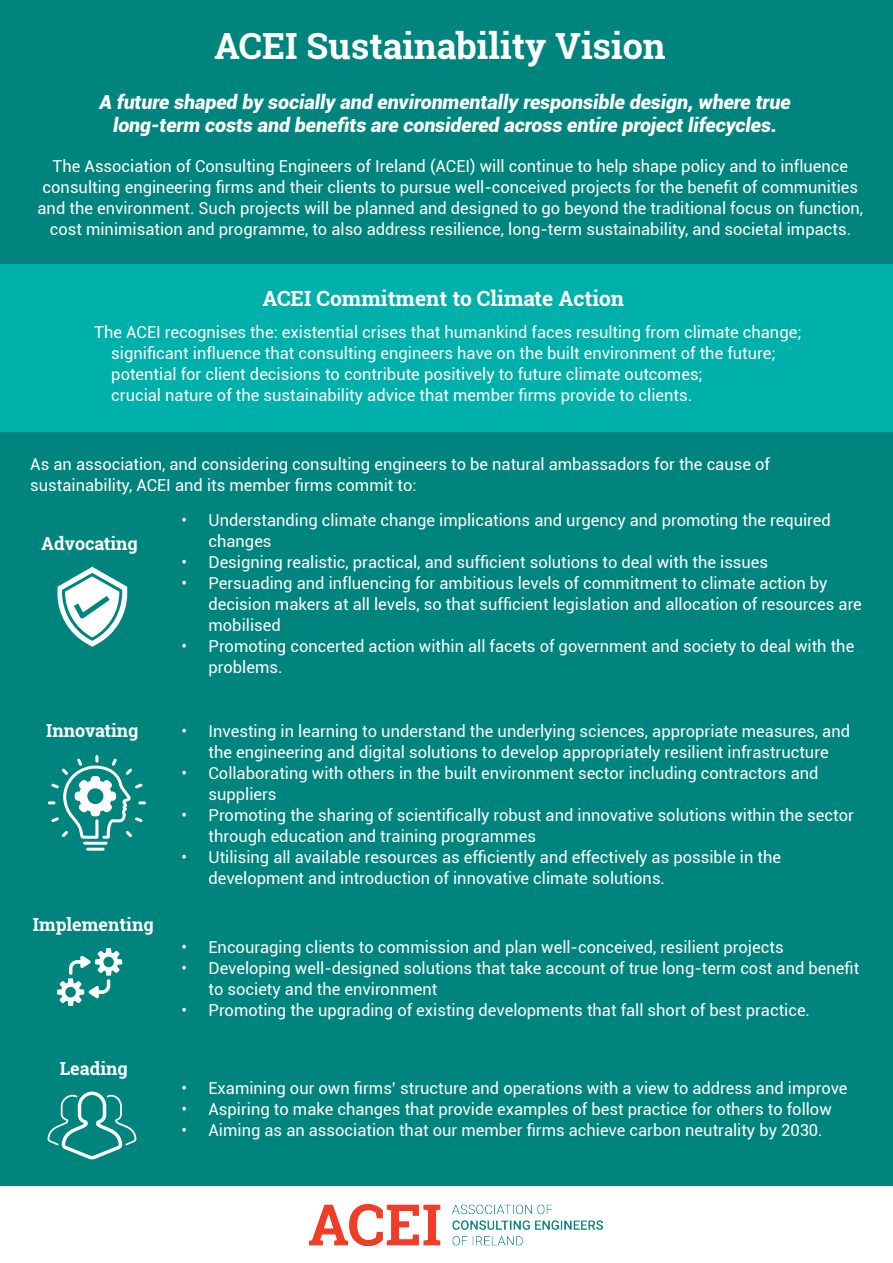
<style>
.page{position:relative;width:893px;height:1263px;background:#fff}
.page>*{position:absolute;margin:0;border:0;box-sizing:border-box;transform-origin:0 0}
.t1{font:700 36px "Roboto Slab";color:#fff}
.t2{font:700 21px "Roboto Slab";color:#fff}
.t3{font:italic 900 19.5px/23.4px "Roboto";color:#fff;text-align:center}
.t4{font:700 18px "Roboto Slab";color:#fff}
.t5{font:16.5px/21px "Roboto";color:#fff}
</style>
<div class="page">
<div style="left:0;top:0;width:893px;height:1185px;background:#00847e"></div>
<div style="left:0;top:264px;width:893px;height:168px;background:#00b0aa"></div>
<svg style="left:57px;top:948px;width:65px;height:58px"></svg>
<hr style="left:83px;top:842px;width:25px;height:3px;background:#fff;border-radius:2px">
<hr style="left:86px;top:848px;width:19px;height:3px;background:#fff;border-radius:2px">
<svg style="left:48px;top:755px;width:98px;height:84px"></svg>
<svg style="left:47px;top:1091px;width:90px;height:68px"></svg>
<svg style="left:57px;top:567px;width:70px;height:80px"></svg>
<img style="left:310px;top:1204px;width:292px;height:42px">
<h1 class="t1" style="left:214px;top:21px;width:453px">ACEI Sustainability Vision</h1>
<p class="t3" style="left:99px;top:90px;width:693px">A future shaped by socially and environmentally responsible design, where true long-term costs and benefits are considered across entire project lifecycles.</p>
<p class="t5" style="left:38px;top:155px;width:827px;text-align:center">The Association of Consulting Engineers of Ireland (ACEI) will continue to help shape policy and to influence consulting engineering firms and their clients to pursue well-conceived projects for the benefit of communities and the environment. Such projects will be planned and designed to go beyond the traditional focus on function, cost minimisation and programme, to also address resilience, long-term sustainability, and societal impacts.</p>
<p class="t2" style="left:263px;top:284px;width:363px">ACEI Commitment to Climate Action</p>
<p class="t5" style="left:111px;top:321px;width:692px;text-indent:-17px">The ACEI recognises the: existential crises that humankind faces resulting from climate change; significant influence that consulting engineers have on the built environment of the future; potential for client decisions to contribute positively to future climate outcomes;<br>crucial nature of the sustainability advice that member firms provide to clients.</p>
<p class="t5" style="left:30px;top:453px;width:741px">As an association, and considering consulting engineers to be natural ambassadors for the cause of sustainability, ACEI and its member firms commit to:</p>
<p class="t5" style="left:209px;top:509px;width:624px;text-indent:-27px">• Understanding climate change implications and urgency and promoting the required changes</p>
<p class="t5" style="left:182px;top:551px;width:588px">• Designing realistic, practical, and sufficient solutions to deal with the issues</p>
<p class="t5" style="left:209px;top:572px;width:655px;text-indent:-27px">• Persuading and influencing for ambitious levels of commitment to climate action by decision makers at all levels, so that sufficient legislation and allocation of resources are mobilised</p>
<p class="t5" style="left:209px;top:635px;width:647px;text-indent:-27px">• Promoting concerted action within all facets of government and society to deal with the problems.</p>
<p class="t4" style="left:41px;top:531px;width:98px">Advocating</p>
<p class="t4" style="left:46px;top:718px;width:94px">Innovating</p>
<p class="t4" style="left:33px;top:912px;width:122px">Implementing</p>
<p class="t4" style="left:60px;top:1056px;width:70px">Leading</p>
<p class="t5" style="left:182px;top:720px;width:670px;text-align:center">• Investing in learning to understand the underlying sciences, appropriate measures, and the engineering and digital solutions to develop appropriately resilient infrastructure</p>
<p class="t5" style="left:209px;top:762px;width:611px;text-indent:-27px">• Collaborating with others in the built environment sector including contractors and suppliers</p>
<p class="t5" style="left:209px;top:804px;width:647px;text-indent:-27px">• Promoting the sharing of scientifically robust and innovative solutions within the sector through education and training programmes</p>
<p class="t5" style="left:209px;top:846px;width:574px;text-indent:-27px">• Utilising all available resources as efficiently and effectively as possible in the development and introduction of innovative climate solutions.</p>
<p class="t5" style="left:182px;top:936px;width:604px">• Encouraging clients to commission and plan well-conceived, resilient projects</p>
<p class="t5" style="left:209px;top:957px;width:652px;text-indent:-27px">• Developing well-designed solutions that take account of true long-term cost and benefit to society and the environment</p>
<p class="t5" style="left:182px;top:999px;width:630px">• Promoting the upgrading of existing developments that fall short of best practice.</p>
<p class="t5" style="left:182px;top:1077px;width:667px">• Examining our own firms’ structure and operations with a view to address and improve</p>
<p class="t5" style="left:182px;top:1098px;width:652px">• Aspiring to make changes that provide examples of best practice for others to follow</p>
<p class="t5" style="left:182px;top:1119px;width:643px">• Aiming as an association that our member firms achieve carbon neutrality by 2030.</p>
</div>
